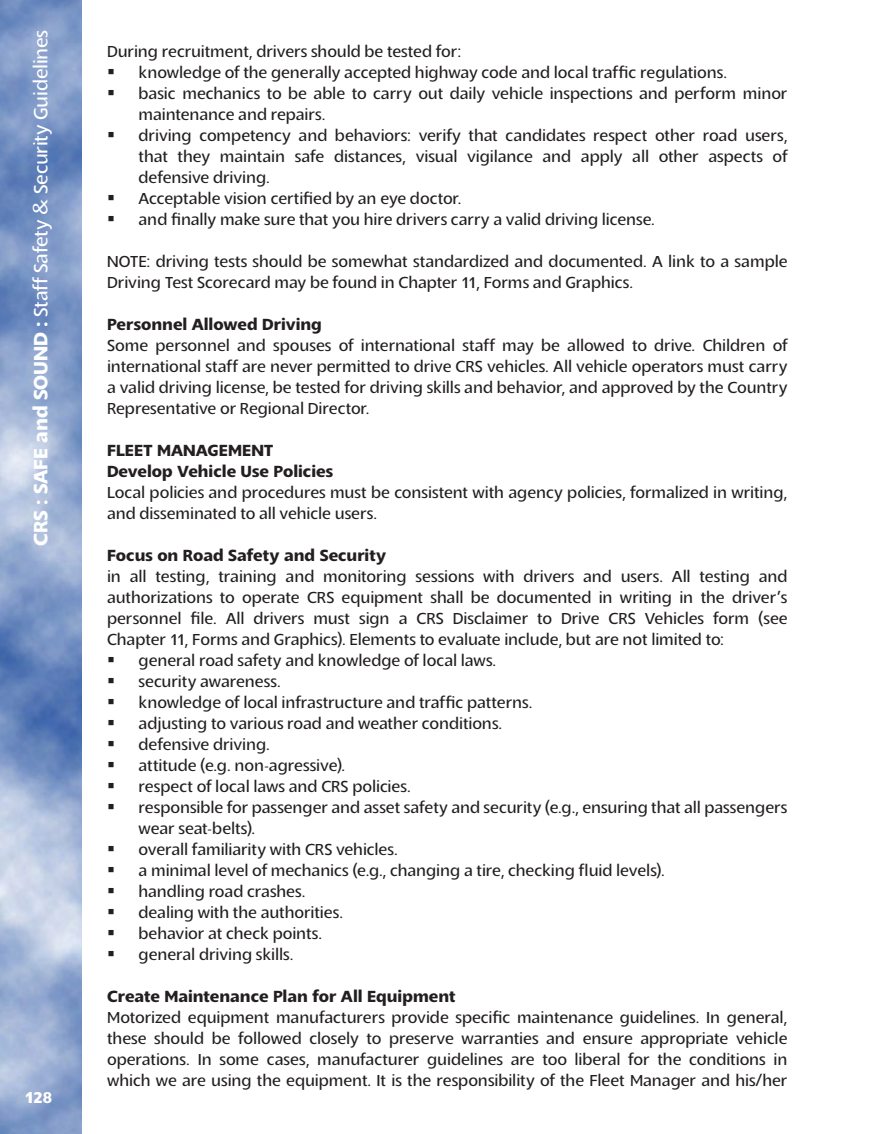
<style>
.page{position:relative;width:882px;height:1134px;background:#fff}
.page>*{position:absolute;margin:0;border:0;box-sizing:border-box;transform-origin:0 0}
.t1{font:21px "Slippy";letter-spacing:-.01em;color:#fff}
.Chapter_Bullet_Body{font:17.5px/21px "Slippy";color:#231f20}
.t2{font:700 17.5px "Slippy";letter-spacing:.005em;color:#231f20}
.Style_After___10_pt{font:17.5px "Slippy";color:#231f20}
.t3{font:700 17.5px "Slippy";color:#fff}
.s1{font-weight:700}
</style>
<div class="page">
<img style="left:0;top:0;width:81px;height:1134px">
<p class="t1" style="left:30px;top:546px;width:518px;rotate:-90deg"><span class="s1">CRS : Safe and Sound :</span> Staff Safety &amp; Security Guidelines</p>
<p class="t3" style="left:25px;top:1088px;width:29px">128</p>
<p class="Style_After___10_pt" style="left:107px;top:43px;width:356px">During recruitment, drivers should be tested for:</p>
<p class="Chapter_Bullet_Body" style="left:107px;top:63px;width:622px">▪ knowledge of the generally accepted highway code and local traffic regulations.</p>
<p class="Chapter_Bullet_Body" style="left:139px;top:84px;width:650px;text-indent:-32px">▪ basic mechanics to be able to carry out daily vehicle inspections and perform minor maintenance and repairs.</p>
<p class="Chapter_Bullet_Body" style="left:139px;top:126px;width:651px;text-align:justify;text-indent:-32px">▪ driving competency and behaviors: verify that candidates respect other road users, that they maintain safe distances, visual vigilance and apply all other aspects of defensive driving.</p>
<p class="Chapter_Bullet_Body" style="left:107px;top:189px;width:356px">▪ Acceptable vision certified by an eye doctor.</p>
<p class="Chapter_Bullet_Body" style="left:107px;top:210px;width:549px">▪ and finally make sure that you hire drivers carry a valid driving license.</p>
<p class="Chapter_Bullet_Body" style="left:107px;top:252px;width:682px">NOTE: driving tests should be somewhat standardized and documented. A link to a sample<br>Driving Test Scorecard may be found in Chapter 11, Forms and Graphics.</p>
<p class="t2" style="left:107px;top:316px;width:216px">Personnel Allowed Driving</p>
<p class="Chapter_Bullet_Body" style="left:107px;top:336px;width:682px;text-align:justify">Some personnel and spouses of international staff may be allowed to drive. Children of international staff are never permitted to drive CRS vehicles. All vehicle operators must carry a valid driving license, be tested for driving skills and behavior, and approved by the Country Representative or Regional Director.</p>
<p class="t2" style="left:107px;top:442px;width:165px">Fleet Management</p>
<p class="t2" style="left:107px;top:463px;width:227px">Develop Vehicle Use Policies</p>
<p class="Chapter_Bullet_Body" style="left:107px;top:483px;width:682px">Local policies and procedures must be consistent with agency policies, formalized in writing, and disseminated to all vehicle users.</p>
<p class="t2" style="left:107px;top:547px;width:281px">Focus on Road Safety and Security</p>
<p class="Chapter_Bullet_Body" style="left:107px;top:567px;width:682px;text-align:justify">in all testing, training and monitoring sessions with drivers and users. All testing and authorizations to operate CRS equipment shall be documented in writing in the driver’s personnel file. All drivers must sign a CRS Disclaimer to Drive CRS Vehicles form (see Chapter 11, Forms and Graphics). Elements to evaluate include, but are not limited to:</p>
<p class="Chapter_Bullet_Body" style="left:107px;top:651px;width:391px">▪ general road safety and knowledge of local laws.</p>
<p class="Chapter_Bullet_Body" style="left:107px;top:672px;width:175px">▪ security awareness.</p>
<p class="Chapter_Bullet_Body" style="left:107px;top:693px;width:427px">▪ knowledge of local infrastructure and traffic patterns.</p>
<p class="Chapter_Bullet_Body" style="left:107px;top:714px;width:397px">▪ adjusting to various road and weather conditions.</p>
<p class="Chapter_Bullet_Body" style="left:107px;top:735px;width:164px">▪ defensive driving.</p>
<p class="Chapter_Bullet_Body" style="left:107px;top:756px;width:240px">▪ attitude (e.g. non-agressive).</p>
<p class="Chapter_Bullet_Body" style="left:107px;top:777px;width:305px">▪ respect of local laws and CRS policies.</p>
<p class="Chapter_Bullet_Body" style="left:139px;top:798px;width:650px;text-indent:-32px">▪ responsible for passenger and asset safety and security (e.g., ensuring that all passengers wear seat-belts).</p>
<p class="Chapter_Bullet_Body" style="left:107px;top:840px;width:292px">▪ overall familiarity with CRS vehicles.</p>
<p class="Chapter_Bullet_Body" style="left:107px;top:861px;width:559px">▪ a minimal level of mechanics (e.g., changing a tire, checking fluid levels).</p>
<p class="Chapter_Bullet_Body" style="left:107px;top:882px;width:200px">▪ handling road crashes.</p>
<p class="Chapter_Bullet_Body" style="left:107px;top:903px;width:238px">▪ dealing with the authorities.</p>
<p class="Chapter_Bullet_Body" style="left:107px;top:924px;width:217px">▪ behavior at check points.</p>
<p class="Chapter_Bullet_Body" style="left:107px;top:945px;width:188px">▪ general driving skills.</p>
<p class="t2" style="left:107px;top:988px;width:350px">Create Maintenance Plan for All Equipment</p>
<p class="Chapter_Bullet_Body" style="left:107px;top:1008px;width:682px;text-align:justify">Motorized equipment manufacturers provide specific maintenance guidelines. In general, these should be followed closely to preserve warranties and ensure appropriate vehicle operations. In some cases, manufacturer guidelines are too liberal for the conditions in which we are using the equipment. It is the responsibility of the Fleet Manager and his/her</p>
</div>
